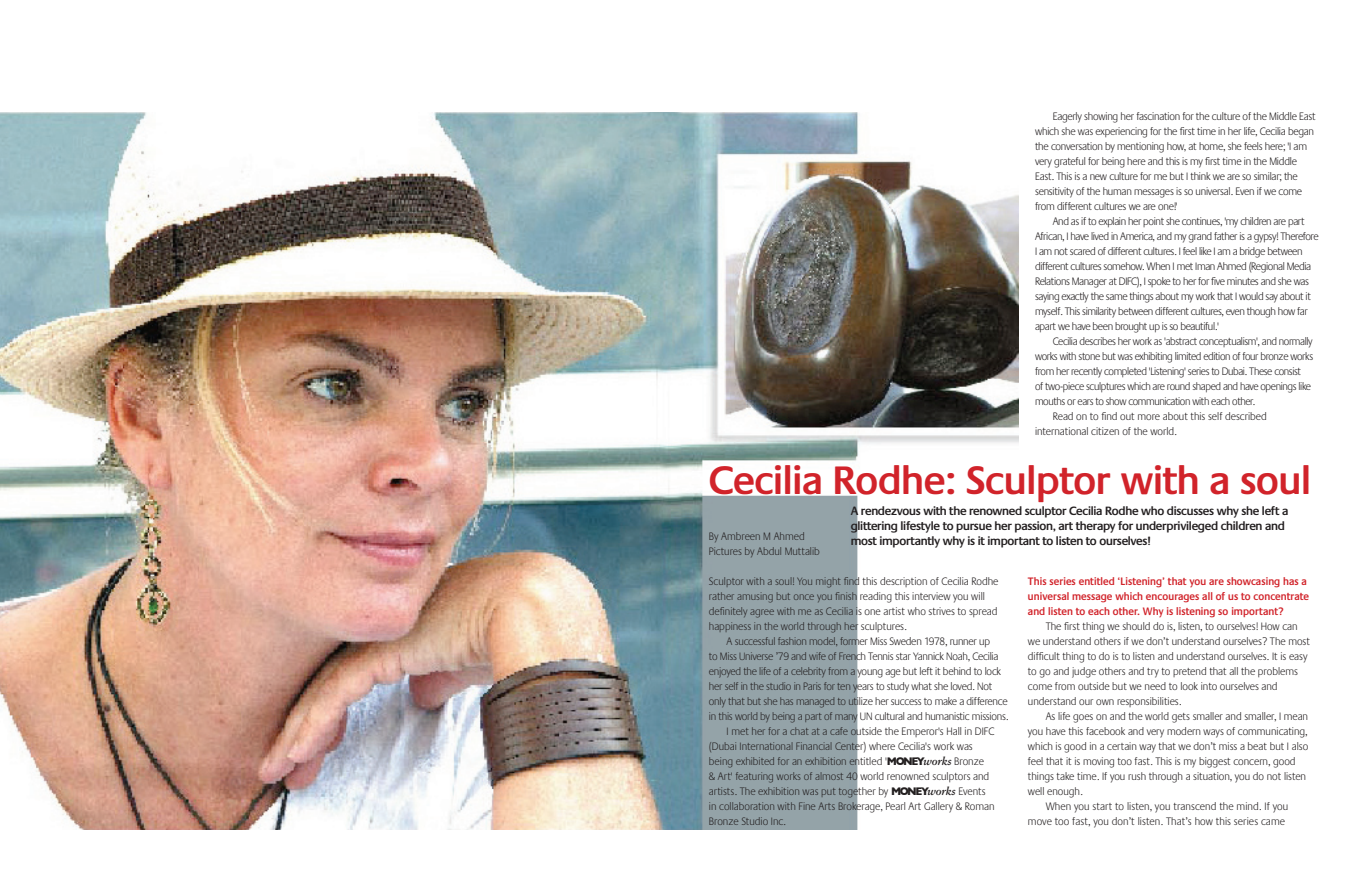
<style>
.page{position:relative;width:1347px;height:886px;background:#fff}
.page>*{position:absolute;margin:0;border:0;box-sizing:border-box;transform-origin:0 0}
.t1{font:600 41.25px "Praxis";letter-spacing:-.005em;color:#d1232a}
.t2{font:600 12.5px/15px "Praxis";letter-spacing:-.02em;color:#231f20}
.t3{font:300 11.25px/15px "Praxis";color:#231f20;scale:.94 1}
.t4{font:300 11.25px/15px "Praxis";letter-spacing:-.02em;color:#231f20;scale:.94 1}
.t5{font:300 11.25px "Praxis";letter-spacing:-.02em;color:#231f20;scale:.93 1}
.t6{font:600 11.25px/15px "Praxis";letter-spacing:.01em;color:#d1232a;scale:.94 1}
.t7{font:300 11.25px "Praxis";letter-spacing:.01em;color:#231f20;scale:.94 1}
.s1{font-family:"Gill Sans";font-weight:700}
.s2{font-family:"Sabon";font-weight:700;font-style:italic}
</style>
<div class="page">
<img style="left:0;top:112px;width:1018px;height:717px">
<p class="t4" style="left:1035px;top:109px;width:300px;text-indent:18px">Eagerly showing her fascination for the culture of the Middle East which she was experiencing for the first time in her life, Cecilia began the conversation by mentioning how, at home, she feels here; 'I am very grateful for being here and this is my first time in the Middle East. This is a new culture for me but I think we are so similar; the sensitivity of the human messages is so universal. Even if we come from different cultures we are one!'</p>
<p class="t4" style="left:1035px;top:214px;width:303px;text-indent:18px">And as if to explain her point she continues, 'my children are part African, I have lived in America, and my grand father is a gypsy! Therefore I am not scared of different cultures. I feel like I am a bridge between different cultures somehow. When I met Iman Ahmed (Regional Media Relations Manager at DIFC), I spoke to her for five minutes and she was saying exactly the same things about my work that I would say about it myself. This similarity between different cultures, even though how far apart we have been brought up is so beautiful.'</p>
<p class="t5" style="left:1052px;top:335px;width:281px">Cecilia describes her work as 'abstract conceptualism', and normally</p>
<p class="t5" style="left:1035px;top:350px;width:300px">works with stone but was exhibiting limited edition of four bronze works</p>
<p class="t5" style="left:1035px;top:365px;width:287px">from her recently completed 'Listening' series to Dubai. These consist</p>
<p class="t5" style="left:1035px;top:380px;width:298px">of two-piece sculptures which are round shaped and have openings like</p>
<p class="t5" style="left:1035px;top:395px;width:238px">mouths or ears to show communication with each other.</p>
<p class="t3" style="left:1052px;top:409px;width:229px">Read on to find out more about this self described</p>
<p class="t3" style="left:1035px;top:424px;width:153px">international citizen of the world.</p>
<h1 class="t1" style="left:709px;top:457px;width:604px">Cecilia Rodhe: Sculptor with a soul</h1>
<p class="t2" style="left:850px;top:504px;width:439px">A rendezvous with the renowned sculptor Cecilia Rodhe who discusses why she left a glittering lifestyle to pursue her passion, art therapy for underprivileged children and most importantly why is it important to listen to ourselves!</p>
<p class="t3" style="left:709px;top:529px;width:119px">By Ambreen M Ahmed<br>Pictures by Abdul Muttalib</p>
<p class="t3" style="left:709px;top:574px;width:309px">Sculptor with a soul! You might find this description of Cecilia Rodhe rather amusing but once you finish reading this interview you will definitely agree with me as Cecilia is one artist who strives to spread happiness in the world through her sculptures.</p>
<p class="t4" style="left:726px;top:634px;width:282px">A successful fashion model, former Miss Sweden 1978, runner up</p>
<p class="t4" style="left:709px;top:649px;width:309px">to Miss Universe ’79 and wife of French Tennis star Yannick Noah, Cecilia</p>
<p class="t4" style="left:709px;top:664px;width:312px">enjoyed the life of a celebrity from a young age but left it behind to lock</p>
<p class="t4" style="left:709px;top:679px;width:303px">her self in the studio in Paris for ten years to study what she loved. Not</p>
<p class="t4" style="left:709px;top:694px;width:319px">only that but she has managed to utilize her success to make a difference</p>
<p class="t4" style="left:709px;top:709px;width:320px">in this world by being a part of many UN cultural and humanistic missions.</p>
<p class="t3" style="left:726px;top:724px;width:286px">I met her for a chat at a cafe outside the Emperor's Hall in DIFC</p>
<p class="t3" style="left:709px;top:739px;width:282px">(Dubai International Financial Center) where Cecilia's work was</p>
<p class="t3" style="left:709px;top:754px;width:294px">being exhibited for an exhibition entitled '<span class="s1">MONEY</span><span class="s2">works</span> Bronze</p>
<p class="t3" style="left:709px;top:769px;width:300px">&amp; Art' featuring works of almost 40 world renowned sculptors and</p>
<p class="t3" style="left:709px;top:784px;width:296px">artists. The exhibition was put together by <span class="s1">MONEY</span><span class="s2">works</span> Events</p>
<p class="t3" style="left:709px;top:799px;width:305px">in collaboration with Fine Arts Brokerage, Pearl Art Gallery &amp; Roman</p>
<p class="t3" style="left:709px;top:814px;width:84px">Bronze Studio Inc.</p>
<p class="t6" style="left:1028px;top:574px;width:300px">This series entitled ‘Listening’ that you are showcasing has a universal message which encourages all of us to concentrate and listen to each other. Why is listening so important?</p>
<p class="t3" style="left:1028px;top:619px;width:301px;text-indent:18px">The first thing we should do is, listen, to ourselves! How can we understand others if we don’t understand ourselves? The most difficult thing to do is to listen and understand ourselves. It is easy to go and judge others and try to pretend that all the problems come from outside but we need to look into ourselves and understand our own responsibilities.</p>
<p class="t3" style="left:1045px;top:709px;width:281px">As life goes on and the world gets smaller and smaller, I mean</p>
<p class="t3" style="left:1028px;top:724px;width:299px">you have this facebook and very modern ways of communicating,</p>
<p class="t3" style="left:1028px;top:739px;width:300px">which is good in a certain way that we don’t miss a beat but I also</p>
<p class="t3" style="left:1028px;top:754px;width:286px">feel that it is moving too fast. This is my biggest concern, good</p>
<p class="t3" style="left:1028px;top:769px;width:297px">things take time. If you rush through a situation, you do not listen</p>
<p class="t3" style="left:1028px;top:784px;width:60px">well enough.</p>
<p class="t7" style="left:1045px;top:800px;width:260px">When you start to listen, you transcend the mind. If you</p>
<p class="t7" style="left:1028px;top:815px;width:275px">move too fast, you don’t listen. That’s how this series came</p>
</div>
